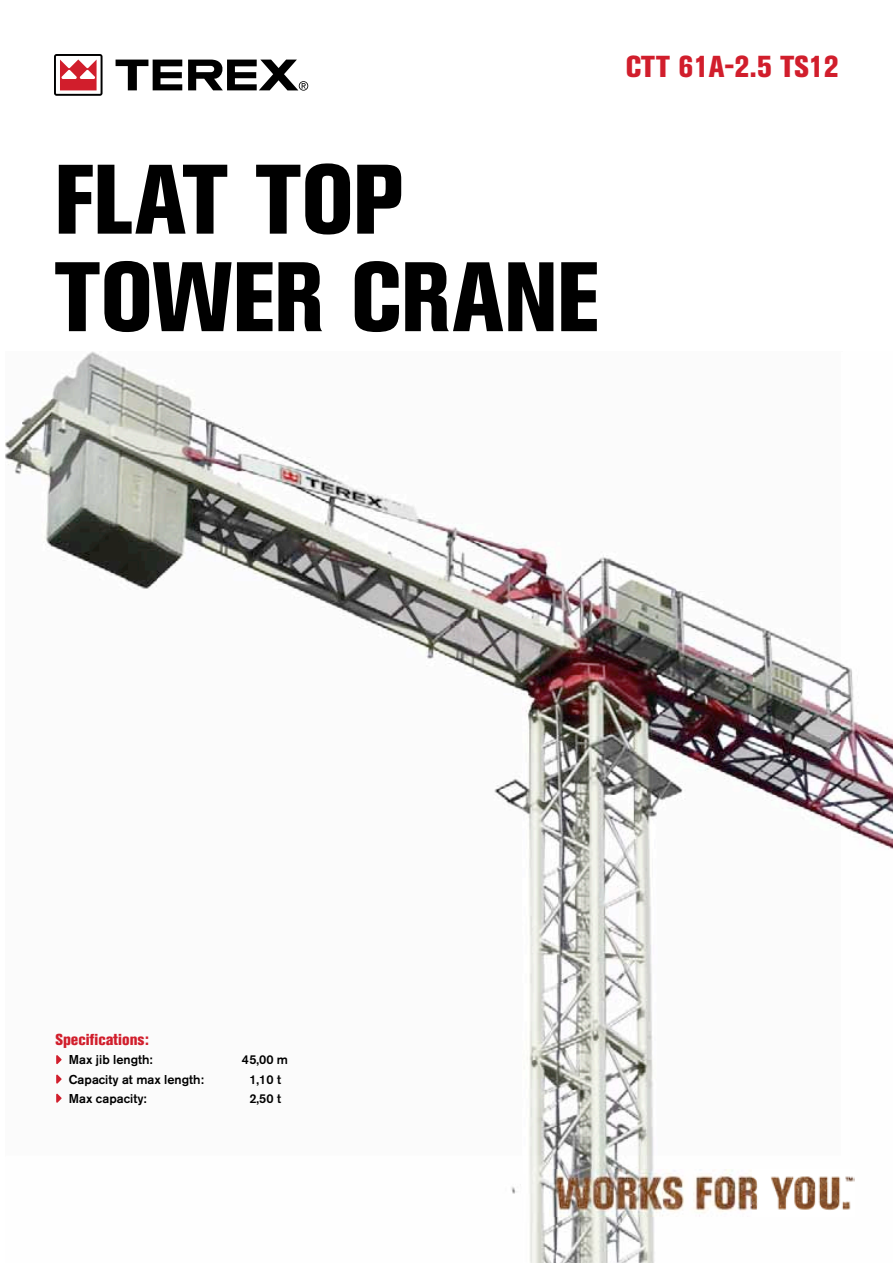
<style>
.page{position:relative;width:893px;height:1263px;background:#fff}
.page>*{position:absolute;margin:0;border:0;box-sizing:border-box;transform-origin:0 0}
.t1{font:800 condensed 97.5px/97.5px "Akzidenz Grotesk BE";color:#000}
.t2{font:800 condensed 30px "Akzidenz Grotesk BE";color:#d11e2c}
.t3{font:800 condensed 15.75px "Akzidenz Grotesk BE";color:#d11e2c}
.t4{font:500 12.75px "Akzidenz Grotesk BE";color:#000}
</style>
<div class="page">
<img style="left:5px;top:352px;width:836px;height:803px">
<img style="left:841px;top:664px;width:52px;height:518px">
<img style="left:511px;top:1155px;width:331px;height:108px">
<img style="left:549px;top:1169px;width:305px;height:47px">
<svg style="left:54px;top:54px;width:49px;height:42px"></svg>
<svg style="left:116px;top:60px;width:66px;height:30px"></svg>
<svg style="left:188px;top:60px;width:120px;height:31px"></svg>
<svg style="left:56px;top:1055px;width:6px;height:9px"></svg>
<svg style="left:56px;top:1074px;width:6px;height:9px"></svg>
<svg style="left:56px;top:1094px;width:6px;height:9px"></svg>
<h2 class="t2" style="left:626px;top:49px;width:215px">CTT 61A-2.5 TS12</h2>
<h1 class="t1" style="left:54px;top:152px;width:546px">FLAT TOP<br>TOWER CRANE</h1>
<p class="t3" style="left:56px;top:1030px;width:95px">SPECIFICATIONS:</p>
<p class="t4" style="left:69px;top:1052px;width:85px">Max jib length:</p>
<p class="t4" style="left:242px;top:1052px;width:48px">45,00 m</p>
<p class="t4" style="left:69px;top:1071px;width:136px">Capacity at max length:</p>
<p class="t4" style="left:249px;top:1071px;width:33px">1,10 t</p>
<p class="t4" style="left:69px;top:1091px;width:79px">Max capacity:</p>
<p class="t4" style="left:249px;top:1091px;width:33px">2,50 t</p>
</div>
